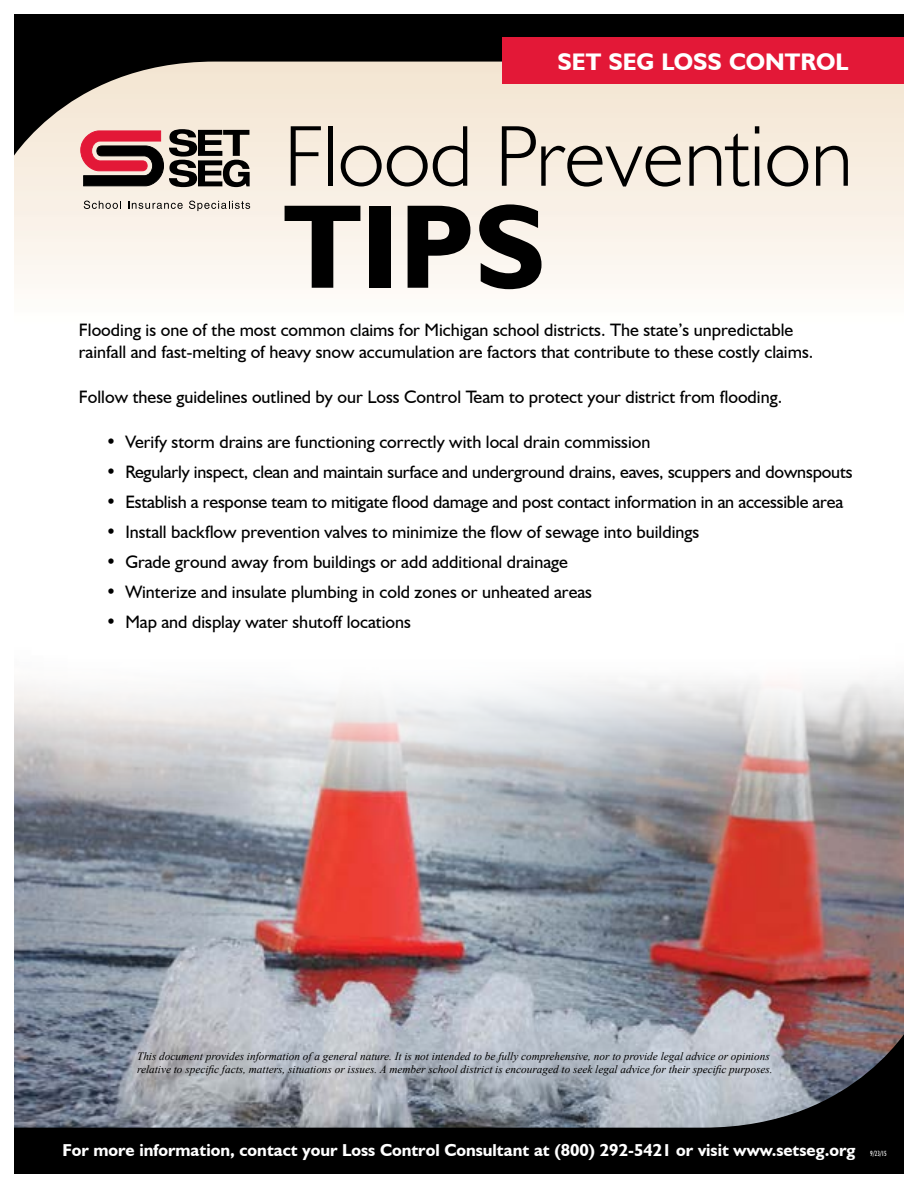
<style>
.page{position:relative;width:918px;height:1188px;background:#fff}
.page>*{position:absolute;margin:0;border:0;box-sizing:border-box;transform-origin:0 0}
.t1{font:700 120px "Humanist 521 BT";color:#000}
.t2{font:300 87px "Humanist 521 BT";color:#000}
.t3{font:700 24px "Humanist 521 BT";color:#fff}
.t4{font:18px/22.5px "Humanist 521 BT";color:#000}
.t5{font:700 17.25px "Humanist 521 BT";color:#fff}
.t6{font:italic 11.25px/13.5px "Times New Roman";color:#000}
.t7{font:condensed 7.5px "Humanist 521 BT";color:#fff}
</style>
<div class="page">
<img style="left:14px;top:796px;width:890px;height:221px">
<svg style="left:14px;top:680px;width:890px;height:116px"></svg>
<svg style="left:14px;top:172px;width:890px;height:116px"></svg>
<svg style="left:14px;top:1017px;width:890px;height:157px;background:#696c73"></svg>
<svg style="left:14px;top:14px;width:890px;height:158px;background:#a39b91"></svg>
<div style="left:502px;top:37px;width:416px;height:47px;background:#e31837"></div>
<div style="left:904px;top:0;width:14px;height:1188px;background:#fff"></div>
<svg style="left:80px;top:129px;width:170px;height:58px;background:#896262"></svg>
<svg style="left:84px;top:201px;width:37px;height:8px"></svg>
<svg style="left:128px;top:201px;width:55px;height:8px"></svg>
<svg style="left:189px;top:201px;width:61px;height:10px"></svg>
<h3 class="t3" style="left:558px;top:47px;width:292px">SET SEG LOSS CONTROL</h3>
<h2 class="t2" style="left:284px;top:103px;width:571px">Flood Prevention</h2>
<h1 class="t1" style="left:284px;top:172px;width:263px">TIPS</h1>
<p class="t4" style="left:79px;top:318px;width:736px">Flooding is one of the most common claims for Michigan school districts. The state’s unpredictable rainfall and fast-melting of heavy snow accumulation are factors that contribute to these costly claims.</p>
<p class="t4" style="left:79px;top:385px;width:705px">Follow these guidelines outlined by our Loss Control Team to protect your district from flooding.</p>
<p class="t4" style="left:106px;top:430px;width:546px">• Verify storm drains are functioning correctly with local drain commission</p>
<p class="t4" style="left:106px;top:460px;width:748px">• Regularly inspect, clean and maintain surface and underground drains, eaves, scuppers and downspouts</p>
<p class="t4" style="left:106px;top:490px;width:739px">• Establish a response team to mitigate flood damage and post contact information in an accessible area</p>
<p class="t4" style="left:106px;top:520px;width:595px">• Install backflow prevention valves to minimize the flow of sewage into buildings</p>
<p class="t4" style="left:106px;top:550px;width:464px">• Grade ground away from buildings or add additional drainage</p>
<p class="t4" style="left:106px;top:580px;width:488px">• Winterize and insulate plumbing in cold zones or unheated areas</p>
<p class="t4" style="left:106px;top:610px;width:307px">• Map and display water shutoff locations</p>
<p class="t6" style="left:137px;top:1049px;width:637px">This document provides information of a general nature. It is not intended to be fully comprehensive, nor to provide legal advice or opinions relative to specific facts, matters, situations or issues. A member school district is encouraged to seek legal advice for their specific purposes.</p>
<p class="t5" style="left:62px;top:1139px;width:795px">For more information, contact your Loss Control Consultant at (800) 292-5421 or visit www.setseg.org</p>
<p class="t7" style="left:870px;top:1149px;width:18px">9/23/15</p>
</div>
